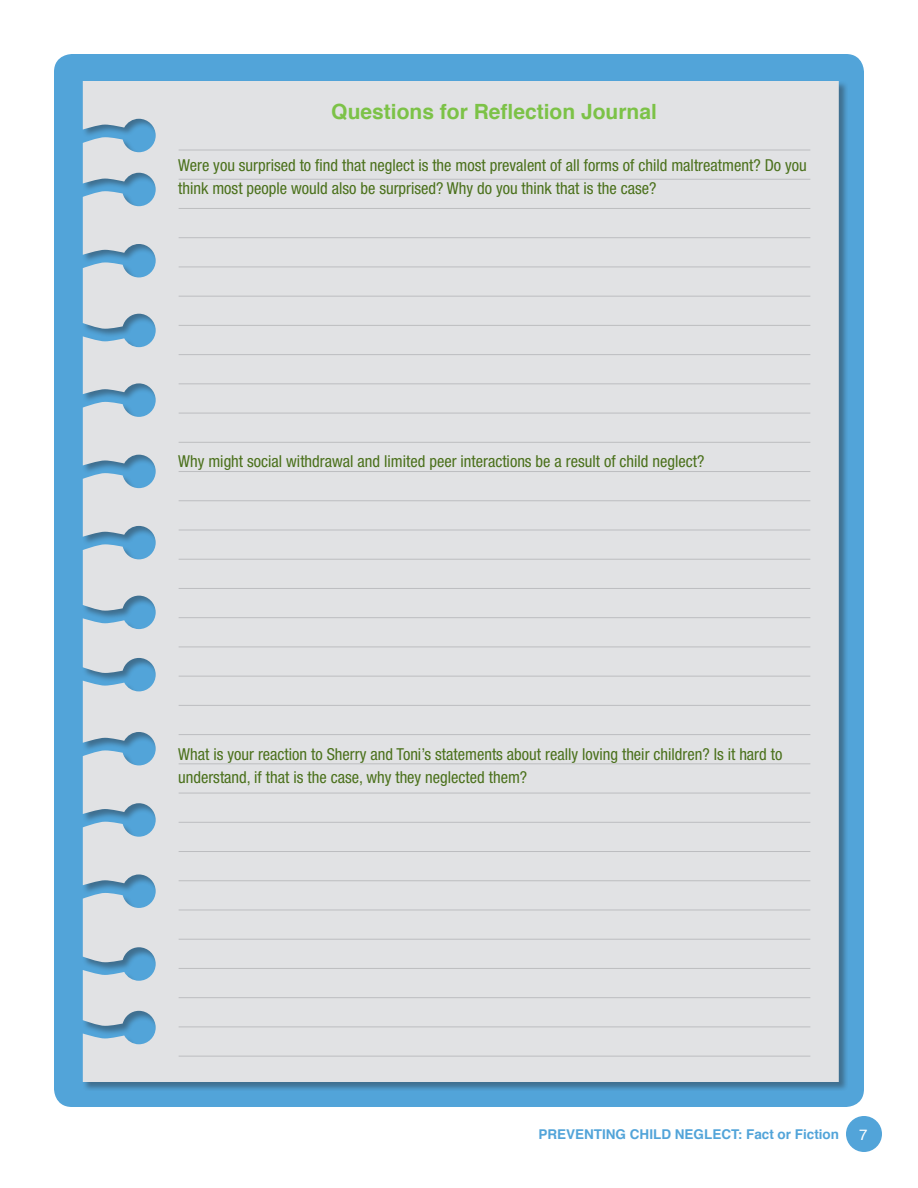
<style>
.page{position:relative;width:918px;height:1188px;background:#fff}
.page>*{position:absolute;margin:0;border:0;box-sizing:border-box;transform-origin:0 0}
.t1{font:700 21px "Helvetica";color:#7cc247}
.t2{font:condensed 16.5px/22.5px "Helvetica Neue";color:#4b711c}
.t3{font:15px "Helvetica";color:#fff}
.t4{font:700 13.5px "Helvetica";color:#52a4d9}
</style>
<div class="page">
<div style="left:846px;top:1116px;width:36px;height:36px;background:#52a4d9;border-radius:50%"></div>
<div style="left:54px;top:54px;width:810px;height:1053px;background:#52a4d9;border-radius:18px"></div>
<div style="left:82px;top:80px;width:766px;height:1011px;background:#231f20;opacity:.4"></div>
<div style="left:83px;top:81px;width:756px;height:1001px;background:#e1e2e4"></div>
<hr style="left:179px;top:150px;width:631px;height:1px;background:#bcbdc0">
<hr style="left:179px;top:179px;width:631px;height:1px;background:#bcbdc0">
<hr style="left:179px;top:208px;width:631px;height:1px;background:#bcbdc0">
<hr style="left:179px;top:237px;width:631px;height:1px;background:#bcbdc0">
<hr style="left:179px;top:267px;width:631px;height:1px;background:#bcbdc0">
<hr style="left:179px;top:296px;width:631px;height:1px;background:#bcbdc0">
<hr style="left:179px;top:325px;width:631px;height:1px;background:#bcbdc0">
<hr style="left:179px;top:354px;width:631px;height:1px;background:#bcbdc0">
<hr style="left:179px;top:383px;width:631px;height:1px;background:#bcbdc0">
<hr style="left:179px;top:413px;width:631px;height:1px;background:#bcbdc0">
<hr style="left:179px;top:442px;width:631px;height:1px;background:#bcbdc0">
<hr style="left:179px;top:471px;width:631px;height:1px;background:#bcbdc0">
<hr style="left:179px;top:500px;width:631px;height:1px;background:#bcbdc0">
<hr style="left:179px;top:530px;width:631px;height:1px;background:#bcbdc0">
<hr style="left:179px;top:559px;width:631px;height:1px;background:#bcbdc0">
<hr style="left:179px;top:588px;width:631px;height:1px;background:#bcbdc0">
<hr style="left:179px;top:617px;width:631px;height:1px;background:#bcbdc0">
<hr style="left:179px;top:647px;width:631px;height:1px;background:#bcbdc0">
<hr style="left:179px;top:676px;width:631px;height:1px;background:#bcbdc0">
<hr style="left:179px;top:705px;width:631px;height:1px;background:#bcbdc0">
<hr style="left:179px;top:734px;width:631px;height:1px;background:#bcbdc0">
<hr style="left:179px;top:763px;width:631px;height:1px;background:#bcbdc0">
<hr style="left:179px;top:793px;width:631px;height:1px;background:#bcbdc0">
<hr style="left:179px;top:822px;width:631px;height:1px;background:#bcbdc0">
<hr style="left:179px;top:851px;width:631px;height:1px;background:#bcbdc0">
<hr style="left:179px;top:880px;width:631px;height:1px;background:#bcbdc0">
<hr style="left:179px;top:910px;width:631px;height:1px;background:#bcbdc0">
<hr style="left:179px;top:939px;width:631px;height:1px;background:#bcbdc0">
<hr style="left:179px;top:968px;width:631px;height:1px;background:#bcbdc0">
<hr style="left:179px;top:997px;width:631px;height:1px;background:#bcbdc0">
<hr style="left:179px;top:1027px;width:631px;height:1px;background:#bcbdc0">
<hr style="left:179px;top:1056px;width:631px;height:1px;background:#bcbdc0">
<p class="t1" style="left:331px;top:95px;width:327px">Questions for Reflection Journal</p>
<p class="t2" style="left:178px;top:154px;width:630px">Were you surprised to find that neglect is the most prevalent of all forms of child maltreatment? Do you think most people would also be surprised? Why do you think that is the case?</p>
<p class="t2" style="left:178px;top:449px;width:528px">Why might social withdrawal and limited peer interactions be a result of child neglect?</p>
<p class="t2" style="left:178px;top:743px;width:606px">What is your reaction to Sherry and Toni’s statements about really loving their children? Is it hard to understand, if that is the case, why they neglected them?</p>
<p class="t4" style="left:538px;top:1123px;width:302px">PREVENTING CHILD NEGLECT: Fact or Fiction</p>
<p class="t3" style="left:859px;top:1123px;width:10px">7</p>
</div>
